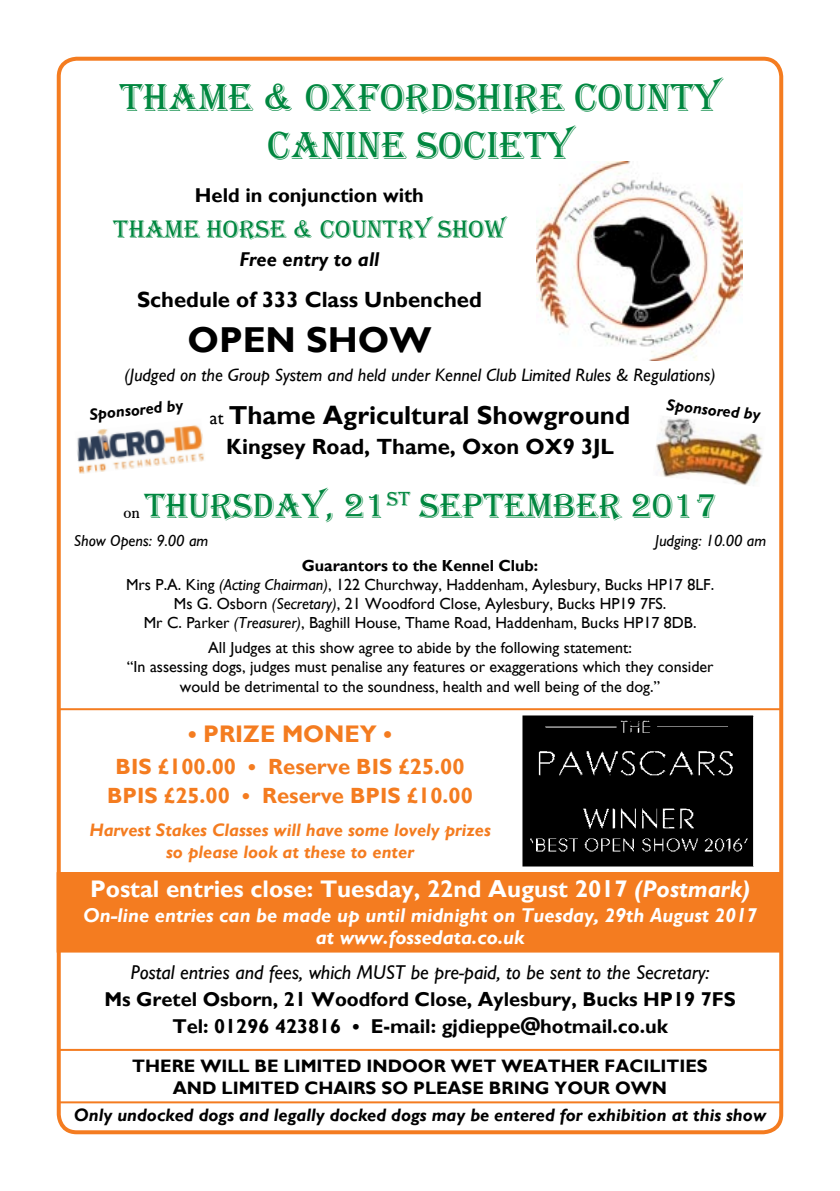
<style>
.page{position:relative;width:840px;height:1191px;background:#fff}
.page>*{position:absolute;margin:0;border:0;box-sizing:border-box;transform-origin:0 0}
.t1{font:40px/48px "Algerian";color:#00873f;text-align:center}
.t2{font:36px "Algerian";color:#00873f}
.t3{font:700 36px "Gill Sans";color:#000}
.t4{font:700 26px "Gill Sans";color:#000}
.t5{font:26px "Algerian";color:#00873f}
.t6{font:700 24px "Gill Sans";color:#fff}
.t7{font:700 24px "Gill Sans";color:#f47c20}
.t8{font:700 22px "Gill Sans";color:#000}
.t9{font:700 22px/29.2px "Gill Sans";color:#f47c20;text-align:center}
.t10{font:700 20px/26.8px "Gill Sans";color:#000;text-align:center}
.t11{font:italic 700 20px/22px "Gill Sans";color:#fff;text-align:center}
.t12{font:italic 20px "Gill Sans";color:#000}
.t13{font:italic 700 20px "Gill Sans";color:#000}
.t14{font:700 18px/21.6px "Gill Sans";color:#000;text-align:center}
.t15{font:italic 700 18px "Gill Sans";color:#000}
.t16{font:italic 18px "Gill Sans";color:#000}
.t17{font:italic 700 18px/21.6px "Gill Sans";color:#f47c20;text-align:center}
.t18{font:16px/19.2px "Gill Sans";color:#000;text-align:center}
.t19{font:italic 16px "Gill Sans";color:#000}
.t20{font:italic 700 16px "Gill Sans";color:#000}
.s1{font-weight:400;font-size:18px}
.s2{font-family:"Cheltenham BT";font-size:18px;color:#000}
.s3{font-weight:700}
.s4{font-style:italic}
</style>
<div class="page">
<img style="left:536px;top:162px;width:206px;height:198px">
<div style="left:57px;top:872px;width:722px;height:80px;background:#f47c20"></div>
<div style="left:57px;top:57px;width:725px;height:1077px;border:4px solid #f47c20;border-radius:18px"></div>
<hr style="left:60px;top:1049px;width:720px;height:2px;background:#f47c20">
<hr style="left:60px;top:1101px;width:720px;height:2px;background:#f47c20">
<img style="left:522px;top:715px;width:230px;height:151px">
<hr style="left:60px;top:708px;width:720px;height:2px;background:#f47c20">
<img style="left:656px;top:417px;width:107px;height:68px">
<img style="left:77px;top:425px;width:127px;height:49px">
<h1 class="t1" style="left:120px;top:74px;width:601px">THAME &amp; OXFORDSHIRE COUNTY<br>CANINE SOCIETY</h1>
<p class="t10" style="left:195px;top:182px;width:230px">Held in conjunction with</p>
<h3 class="t5" style="left:113px;top:215px;width:393px">THAME HORSE &amp; COUNTRY SHOW</h3>
<p class="t13" style="left:239px;top:248px;width:141px">Free entry to all</p>
<h3 class="t8" style="left:137px;top:287px;width:346px">Schedule of 333 Class Unbenched</h3>
<h2 class="t3" style="left:187px;top:318px;width:245px">OPEN SHOW</h2>
<p class="t16" style="left:124px;top:365px;width:592px">(Judged on the Group System and held under Kennel Club Limited Rules &amp; Regulations)</p>
<h3 class="t4" style="left:210px;top:400px;width:421px"><span class="s1">at</span> Thame Agricultural Showground</h3>
<h3 class="t8" style="left:226px;top:433px;width:389px">Kingsey Road, Thame, Oxon OX9 3JL</h3>
<h2 class="t2" style="left:123px;top:486px;width:594px"><span class="s2">on</span> THURSDAY, 21<sup>st</sup> SEPTEMBER 2017</h2>
<p class="t19" style="left:74px;top:531px;width:136px">Show Opens: 9.00 am</p>
<p class="t19" style="left:655px;top:531px;width:112px">Judging: 10.00 am</p>
<p class="t18" style="left:126px;top:556px;width:589px"><span class="s3">Guarantors to the Kennel Club:<br></span>Mrs P.A. King <span class="s4">(Acting Chairman)</span>, 122 Churchway, Haddenham, Aylesbury, Bucks HP17 8LF.<br>Ms G. Osborn <span class="s4">(Secretary)</span>, 21 Woodford Close, Aylesbury, Bucks HP19 7FS.<br>Mr C. Parker <span class="s4">(Treasurer)</span>, Baghill House, Thame Road, Haddenham, Bucks HP17 8DB.</p>
<p class="t18" style="left:127px;top:638px;width:588px">All Judges at this show agree to abide by the following statement:<br>“In assessing dogs, judges must penalise any features or exaggerations which they consider would be detrimental to the soundness, health and well being of the dog.”</p>
<p class="t20" style="left:667px;top:395px;width:96px;rotate:6deg">Sponsored by</p>
<p class="t20" style="left:88px;top:405px;width:96px;rotate:-6deg">Sponsored by</p>
<h3 class="t7" style="left:188px;top:719px;width:205px">• PRIZE MONEY •</h3>
<h3 class="t9" style="left:107px;top:752px;width:367px">BIS £100.00 • Reserve BIS £25.00<br>BPIS £25.00 • Reserve BPIS £10.00</h3>
<p class="t17" style="left:89px;top:820px;width:402px">Harvest Stakes Classes will have some lovely prizes so please look at these to enter</p>
<h3 class="t6" style="left:90px;top:874px;width:661px">Postal entries close: Tuesday, 22nd August 2017 <span class="s4">(Postmark)</span></h3>
<p class="t11" style="left:83px;top:904px;width:675px">On-line entries can be made up until midnight on Tuesday, 29th August 2017 at www.fossedata.co.uk</p>
<p class="t12" style="left:131px;top:961px;width:580px">Postal entries and fees, which MUST be pre-paid, to be sent to the Secretary:</p>
<p class="t10" style="left:104px;top:986px;width:632px">Ms Gretel Osborn, 21 Woodford Close, Aylesbury, Bucks HP19 7FS<br>Tel: 01296 423816 • E-mail: gjdieppe@hotmail.co.uk</p>
<p class="t14" style="left:132px;top:1055px;width:576px">THERE WILL BE LIMITED INDOOR WET WEATHER FACILITIES<br>AND LIMITED CHAIRS SO PLEASE BRING YOUR OWN</p>
<p class="t15" style="left:74px;top:1104px;width:693px">Only undocked dogs and legally docked dogs may be entered for exhibition at this show</p>
</div>
